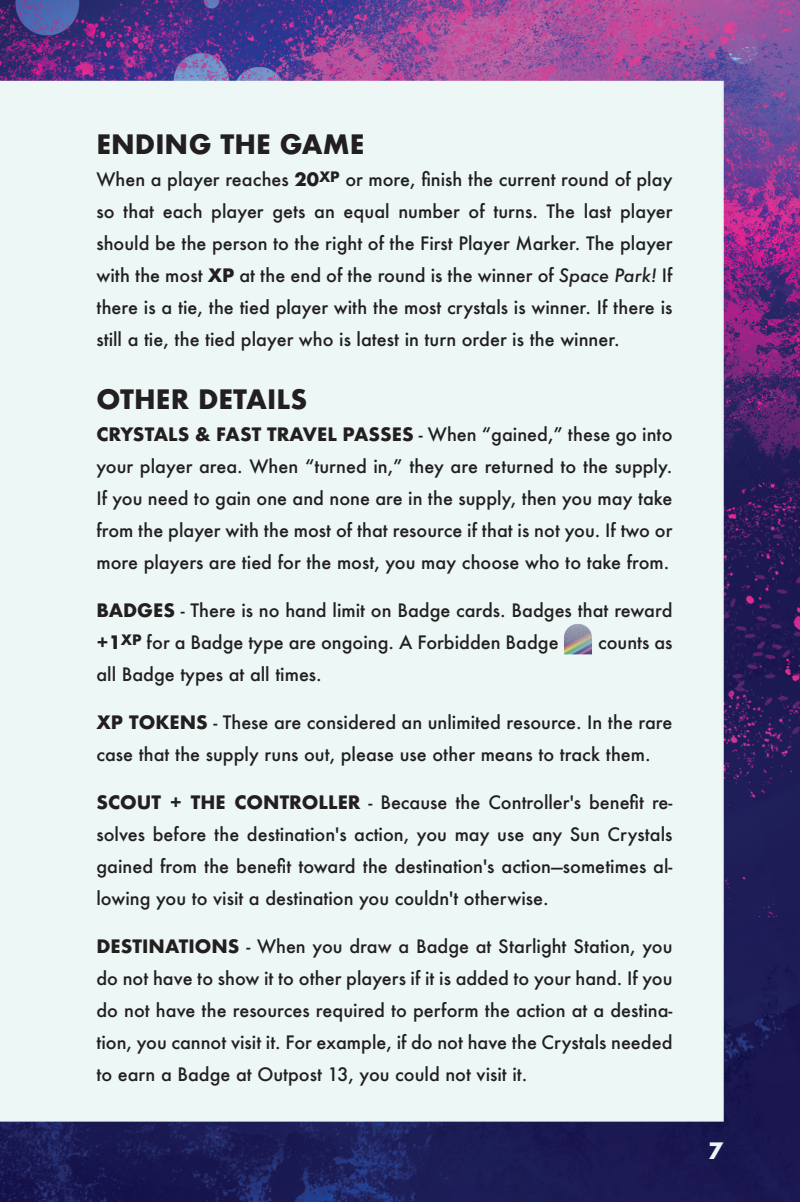
<style>
.page{position:relative;width:800px;height:1202px;background:#fff}
.page>*{position:absolute;margin:0;border:0;box-sizing:border-box;transform-origin:0 0}
.t1{font:700 26px "Futura";color:#231f20}
.t2{font:700 22px "Futura";color:#ebf6f6}
.t3{font:500 18px/32px "Futura";color:#231f20;text-align:justify}
.s1{font-weight:700}
.s2{font-style:italic}
</style>
<div class="page">
<img style="left:0;top:0;width:799px;height:1202px">
<img style="left:562px;top:623px;width:31px;height:31px">
<h1 class="t1" style="left:96px;top:125px;width:269px">ENDING THE GAME</h1>
<p class="t3" style="left:96px;top:163px;width:577px">When a player reaches <span class="s1">20</span><sup>XP</sup> or more, finish the current round of play so that each player gets an equal number of turns. The last player should be the person to the right of the First Player Marker. The player with the most <span class="s1">XP</span> at the end of the round is the winner of <span class="s2">Space Park!</span> If there is a tie, the tied player with the most crystals is winner. If there is still a tie, the tied player who is latest in turn order is the winner.</p>
<h1 class="t1" style="left:96px;top:380px;width:212px">OTHER DETAILS</h1>
<p class="t3" style="left:96px;top:418px;width:577px"><span class="s1">CRYSTALS &amp; FAST TRAVEL PASSES</span> - When “gained,” these go into your player area. When “turned in,” they are returned to the supply.<br>If you need to gain one and none are in the supply, then you may take from the player with the most of that resource if that is not you. If two or more players are tied for the most, you may choose who to take from.</p>
<p class="t3" style="left:96px;top:594px;width:577px"><span class="s1">BADGES</span> - There is no hand limit on Badge cards. Badges that reward <span class="s1">+1</span><sup>XP</sup> for a Badge type are ongoing. A Forbidden Badge</p>
<p class="t3" style="left:598px;top:626px;width:76px">counts as</p>
<p class="t3" style="left:96px;top:658px;width:227px">all Badge types at all times.</p>
<p class="t3" style="left:96px;top:706px;width:577px"><span class="s1">XP TOKENS</span> - These are considered an unlimited resource. In the rare case that the supply runs out, please use other means to track them.</p>
<p class="t3" style="left:96px;top:786px;width:577px"><span class="s1">SCOUT + THE CONTROLLER</span> - Because the Controller's benefit re&shy;solves before the destination's action, you may use any Sun Crystals gained from the benefit toward the destination's action—sometimes al&shy;lowing you to visit a destination you couldn't otherwise.</p>
<p class="t3" style="left:96px;top:930px;width:577px"><span class="s1">DESTINATIONS</span> - When you draw a Badge at Starlight Station, you do not have to show it to other players if it is added to your hand. If you do not have the resources required to perform the action at a destina&shy;tion, you cannot visit it. For example, if do not have the Crystals needed to earn a Badge at Outpost 13, you could not visit it.</p>
<p class="t2" style="left:708px;top:1134px;width:16px">7</p>
</div>
